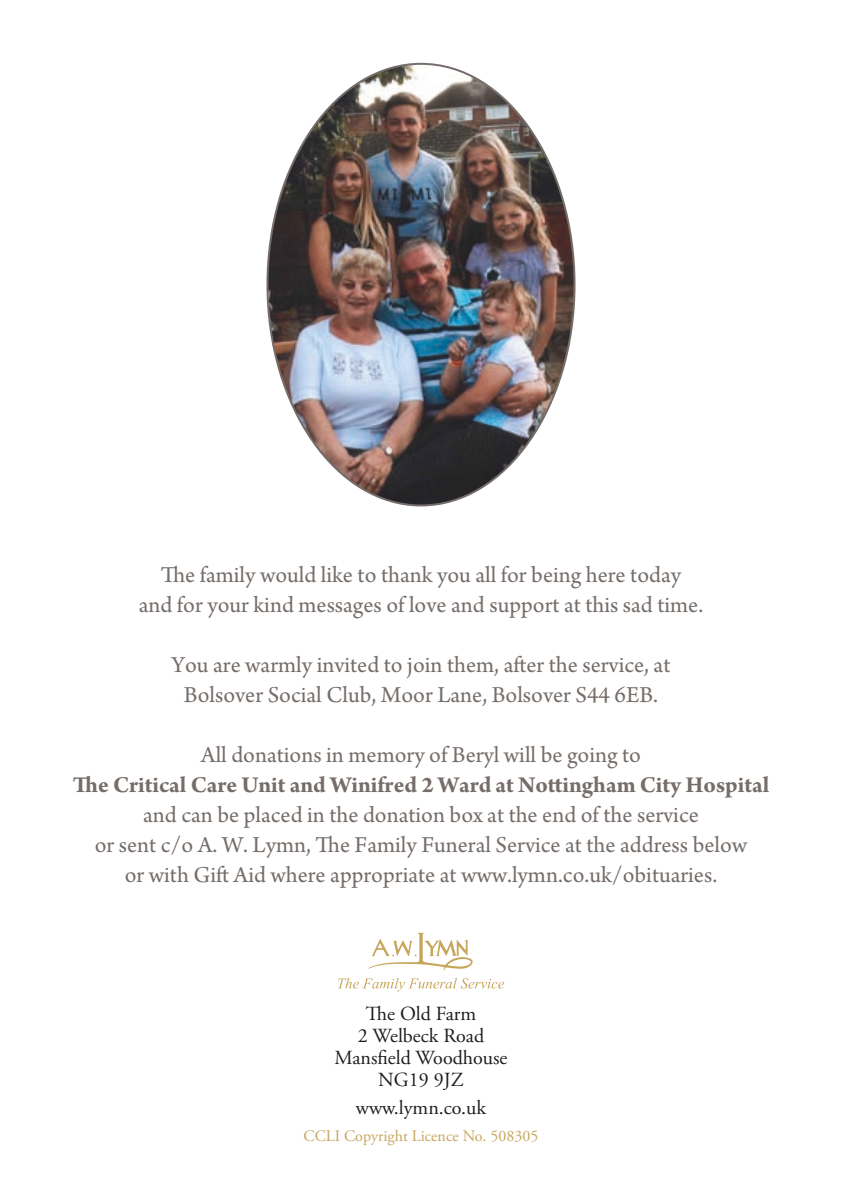
<style>
.page{position:relative;width:842px;height:1191px;background:#fff}
.page>*{position:absolute;margin:0;border:0;box-sizing:border-box;transform-origin:0 0}
.t1{font:24px/30px "Arno Pro";color:#756d69;text-align:center}
.t2{font:700 24px "Arno Pro";color:#756d69}
.t3{font:20px/22px "Adobe Garamond Pro";color:#1d1d1b;text-align:center}
.t4{font:16px "Adobe Garamond Pro";color:#c6a65b}
</style>
<div class="page">
<img style="left:269px;top:64px;width:305px;height:441px">
<svg style="left:338px;top:932px;width:166px;height:59px"></svg>
<p class="t1" style="left:139px;top:561px;width:566px">The family would like to thank you all for being here today<br>and for your kind messages of love and support at this sad time.</p>
<p class="t1" style="left:172px;top:651px;width:500px">You are warmly invited to join them, after the service, at<br>Bolsover Social Club, Moor Lane, Bolsover S44 6EB.</p>
<p class="t1" style="left:201px;top:741px;width:441px">All donations in memory of Beryl will be going to</p>
<p class="t2" style="left:73px;top:770px;width:698px">The Critical Care Unit and Winifred 2 Ward at Nottingham City Hospital</p>
<p class="t1" style="left:95px;top:801px;width:654px">and can be placed in the donation box at the end of the service<br>or sent c/o A. W. Lymn, The Family Funeral Service at the address below or with Gift Aid where appropriate at www.lymn.co.uk/obituaries.</p>
<p class="t3" style="left:334px;top:1003px;width:175px">The Old Farm<br>2 Welbeck Road<br>Mansfield Woodhouse<br>NG19 9JZ</p>
<p class="t3" style="left:356px;top:1097px;width:132px">www.lymn.co.uk</p>
<p class="t4" style="left:304px;top:1126px;width:236px">CCLI Copyright Licence No. 508305</p>
</div>
